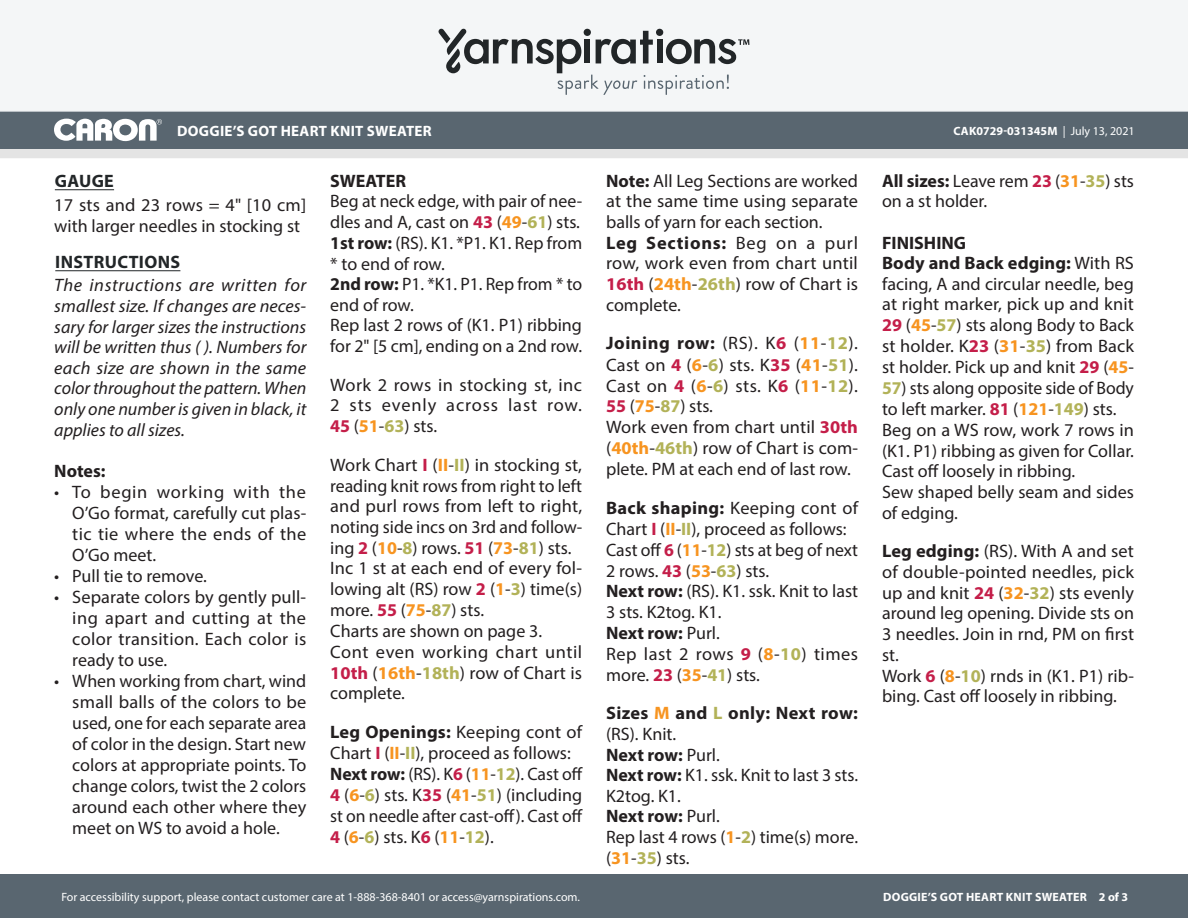
<style>
.page{position:relative;width:1188px;height:918px;background:#fff}
.page>*{position:absolute;margin:0;border:0;box-sizing:border-box;transform-origin:0 0}
.Body_-__Color_coded{font:18px/21px "Myriad Pro";color:#231f20;text-align:justify}
.Body_-__Color_coded-2{font:italic 18px/20.7px "Myriad Pro";color:#231f20;text-align:justify}
.Body_-__Color_coded-3{font:700 18px/20.7px "Myriad Pro";color:#231f20}
.Body_-__With_auto_st{font:18px/21px "Myriad Pro";color:#231f20}
.Body_-__Color_coded-4{font:18px/21px "Myriad Pro";letter-spacing:.025em;color:#231f20}
.Body_-_HEADERS_-_Und{font:700 18px "Myriad Pro";letter-spacing:.02em;color:#222628}
.t1{font:700 15px "Myriad Pro";letter-spacing:.02em;color:#fff}
.t2{font:12px "Myriad Pro";color:#fff}
.t3{font:700 12px "Myriad Pro";letter-spacing:.02em;color:#fff}
.t4{font:700 12px "Myriad Pro";color:#fff}
.s1{font-weight:400}
.s2{font-weight:700;color:#c41e49}
.s3{font-weight:700;color:#f79420}
.s4{font-weight:700;color:#b2b258}
.s5{font-weight:700}
.s6{color:#f79420}
.s7{color:#b2b258}
</style>
<div class="page">
<div style="left:0;top:875px;width:1188px;height:43px;background:#596670"></div>
<div style="left:0;top:149px;width:1188px;height:9px;background:#e4e4e4"></div>
<div style="left:0;top:111px;width:1188px;height:38px;background:#596670"></div>
<div style="left:0;top:0;width:1188px;height:112px;background:#f4f6f7"></div>
<svg style="left:438px;top:29px;width:311px;height:66px"></svg>
<svg style="left:54px;top:119px;width:108px;height:22px"></svg>
<hr style="left:55px;top:189px;width:59px;height:1px;background:#222628">
<hr style="left:55px;top:270px;width:125px;height:1px;background:#222628">
<p class="t1" style="left:177px;top:121px;width:256px">DOGGIE’S GOT HEART KNIT SWEATER</p>
<p class="t4" style="left:953px;top:123px;width:183px">CAK0729-031345M <span class="s1">| July 13, 2021</span></p>
<p class="Body_-_HEADERS_-_Und" style="left:55px;top:169px;width:61px">GAUGE</p>
<p class="Body_-__With_auto_st" style="left:54px;top:194px;width:253px">17 sts and 23 rows = 4" [10 cm] with larger needles in stocking st</p>
<p class="Body_-_HEADERS_-_Und" style="left:55px;top:250px;width:126px">INSTRUCTIONS</p>
<p class="Body_-__Color_coded-2" style="left:54px;top:275px;width:254px">The instructions are written for smallest size. If changes are neces&shy;sary for larger sizes the instructions will be written thus ( ). Numbers for each size are shown in the same color throughout the pattern. When only one number is given in black, it applies to all sizes.</p>
<p class="Body_-__Color_coded-3" style="left:54px;top:460px;width:53px">Notes:</p>
<p class="Body_-__Color_coded" style="left:72px;top:481px;width:236px;text-indent:-18px">• To begin working with the O’Go format, carefully cut plas&shy;tic tie where the ends of the O’Go meet.</p>
<p class="Body_-__Color_coded" style="left:54px;top:565px;width:154px">• Pull tie to remove.</p>
<p class="Body_-__Color_coded" style="left:72px;top:586px;width:236px;text-indent:-18px">• Separate colors by gently pull&shy;ing apart and cutting at the color transition. Each color is ready to use.</p>
<p class="Body_-__Color_coded" style="left:72px;top:670px;width:236px;text-indent:-18px">• When working from chart, wind small balls of the colors to be used, one for each separate area of color in the design. Start new colors at appropriate points. To change colors, twist the 2 colors around each other where they meet on WS to avoid a hole.</p>
<p class="Body_-__Color_coded-3" style="left:330px;top:170px;width:77px">SWEATER</p>
<p class="Body_-__Color_coded" style="left:330px;top:191px;width:253px">Beg at neck edge, with pair of nee&shy;dles and A, cast on <span class="s2">43</span> (<span class="s3">49</span>-<span class="s4">61</span>) sts.</p>
<p class="Body_-__Color_coded" style="left:330px;top:232px;width:253px"><span class="s5">1st row:</span> (RS). K1. *P1. K1. Rep from * to end of row.</p>
<p class="Body_-__Color_coded" style="left:330px;top:274px;width:253px"><span class="s5">2nd row:</span> P1. *K1. P1. Rep from * to end of row.</p>
<p class="Body_-__Color_coded" style="left:330px;top:315px;width:253px">Rep last 2 rows of (K1. P1) ribbing for 2" [5 cm], ending on a 2nd row.</p>
<p class="Body_-__Color_coded" style="left:330px;top:374px;width:253px">Work 2 rows in stocking st, inc 2 sts evenly across last row.<br><span class="s2">45</span> (<span class="s3">51</span>-<span class="s4">63</span>) sts.</p>
<p class="Body_-__Color_coded" style="left:330px;top:454px;width:254px">Work Chart <span class="s2">I</span> (<span class="s3">II</span>-<span class="s4">II</span>) in stocking st, reading knit rows from right to left and purl rows from left to right, noting side incs on 3rd and follow&shy;ing <span class="s2">2</span> (<span class="s3">10</span>-<span class="s4">8</span>) rows. <span class="s2">51</span> (<span class="s3">73</span>-<span class="s4">81</span>) sts.</p>
<p class="Body_-__Color_coded" style="left:330px;top:558px;width:253px">Inc 1 st at each end of every fol&shy;lowing alt (RS) row <span class="s2">2</span> (<span class="s3">1</span>-<span class="s4">3</span>) time(s) more. <span class="s2">55</span> (<span class="s3">75</span>-<span class="s4">87</span>) sts.</p>
<p class="Body_-__Color_coded" style="left:330px;top:620px;width:213px">Charts are shown on page 3.</p>
<p class="Body_-__Color_coded" style="left:330px;top:641px;width:253px">Cont even working chart until <span class="s2">10th</span> (<span class="s3">16th</span>-<span class="s4">18th</span>) row of Chart is complete.</p>
<p class="Body_-__Color_coded" style="left:330px;top:721px;width:253px"><span class="s5">Leg Openings:</span> Keeping cont of<br>Chart <span class="s2">I</span> (<span class="s3">II</span>-<span class="s4">II</span>), proceed as follows:</p>
<p class="Body_-__Color_coded" style="left:330px;top:763px;width:254px"><span class="s5">Next row:</span> (RS). K<span class="s2">6</span> (<span class="s3">11</span>-<span class="s4">12</span>). Cast off <span class="s2">4</span> (<span class="s3">6</span>-<span class="s4">6</span>) sts. K<span class="s2">35</span> (<span class="s3">41</span>-<span class="s4">51</span>) (including st on needle after cast-off). Cast off <span class="s2">4</span> (<span class="s3">6</span>-<span class="s4">6</span>) sts. K<span class="s2">6</span> (<span class="s3">11</span>-<span class="s4">12</span>).</p>
<p class="Body_-__Color_coded" style="left:606px;top:170px;width:254px"><span class="s5">Note:</span> All Leg Sections are worked at the same time using separate balls of yarn for each section.</p>
<p class="Body_-__Color_coded" style="left:606px;top:232px;width:253px"><span class="s5">Leg Sections:</span> Beg on a purl row, work even from chart until <span class="s2">16th</span> (<span class="s3">24th</span>-<span class="s4">26th</span>) row of Chart is complete.</p>
<p class="Body_-__Color_coded" style="left:606px;top:333px;width:253px"><span class="s5">Joining row:</span> (RS). K<span class="s2">6</span> (<span class="s3">11</span>-<span class="s4">12</span>).<br>Cast on <span class="s2">4</span> (<span class="s3">6</span>-<span class="s4">6</span>) sts. K<span class="s2">35</span> (<span class="s3">41</span>-<span class="s4">51</span>).<br>Cast on <span class="s2">4</span> (<span class="s3">6</span>-<span class="s4">6</span>) sts. K<span class="s2">6</span> (<span class="s3">11</span>-<span class="s4">12</span>).<br><span class="s2">55</span> (<span class="s3">75</span>-<span class="s4">87</span>) sts.</p>
<p class="Body_-__Color_coded" style="left:606px;top:417px;width:253px">Work even from chart until <span class="s2">30th </span>(<span class="s3">40th</span>-<span class="s4">46th</span>) row of Chart is com&shy;plete. PM at each end of last row.</p>
<p class="Body_-__Color_coded" style="left:606px;top:497px;width:253px"><span class="s5">Back shaping:</span> Keeping cont of<br>Chart <span class="s2">I</span> (<span class="s3">II</span>-<span class="s4">II</span>), proceed as follows:</p>
<p class="Body_-__Color_coded" style="left:606px;top:539px;width:253px">Cast off <span class="s2">6</span> (<span class="s3">11</span>-<span class="s4">12</span>) sts at beg of next<br>2 rows. <span class="s2">43</span> (<span class="s3">53</span>-<span class="s4">63</span>) sts.</p>
<p class="Body_-__Color_coded" style="left:606px;top:581px;width:253px"><span class="s5">Next row:</span> (RS). K1. ssk. Knit to last<br>3 sts. K2tog. K1.</p>
<p class="Body_-__Color_coded-3" style="left:606px;top:622px;width:115px">Next row: <span class="s1">Purl.</span></p>
<p class="Body_-__Color_coded-4" style="left:606px;top:643px;width:253px">Rep last 2 rows <span class="s2">9</span> (<span class="s3">8</span>-<span class="s4">10</span>) times more. <span class="s2">23</span> (<span class="s3">35</span>-<span class="s4">41</span>) sts.</p>
<p class="Body_-__Color_coded-3" style="left:606px;top:702px;width:253px">Sizes <span class="s6">M</span> and <span class="s7">L</span> only: Next row: <span class="s1">(RS). Knit.</span></p>
<p class="Body_-__Color_coded-3" style="left:606px;top:744px;width:115px">Next row: <span class="s1">Purl.</span></p>
<p class="Body_-__Color_coded" style="left:606px;top:764px;width:253px"><span class="s5">Next row:</span> K1. ssk. Knit to last 3 sts.<br>K2tog. K1.</p>
<p class="Body_-__Color_coded-3" style="left:606px;top:805px;width:115px">Next row: <span class="s1">Purl.</span></p>
<p class="Body_-__Color_coded" style="left:606px;top:826px;width:253px">Rep last 4 rows (<span class="s3">1</span>-<span class="s4">2</span>) time(s) more. (<span class="s3">31</span>-<span class="s4">35</span>) sts.</p>
<p class="Body_-__Color_coded" style="left:882px;top:170px;width:253px"><span class="s5">All sizes:</span> Leave rem <span class="s2">23</span> (<span class="s3">31</span>-<span class="s4">35</span>) sts on a st holder.</p>
<p class="Body_-__Color_coded-3" style="left:882px;top:232px;width:86px">FINISHING</p>
<p class="Body_-__Color_coded" style="left:882px;top:253px;width:253px"><span class="s5">Body and Back edging:</span> With RS facing, A and circular needle, beg at right marker, pick up and knit <span class="s2">29</span> (<span class="s3">45</span>-<span class="s4">57</span>) sts along Body to Back st holder. K<span class="s2">23</span> (<span class="s3">31</span>-<span class="s4">35</span>) from Back st holder. Pick up and knit <span class="s2">29</span> (<span class="s3">45</span>-</p>
<p class="Body_-__Color_coded" style="left:882px;top:378px;width:253px"><span class="s4">57</span>) sts along opposite side of Body to left marker. <span class="s2">81</span> (<span class="s3">121</span>-<span class="s4">149</span>) sts.</p>
<p class="Body_-__Color_coded" style="left:882px;top:419px;width:254px">Beg on a WS row, work 7 rows in (K1. P1) ribbing as given for Collar.<br>Cast off loosely in ribbing.</p>
<p class="Body_-__Color_coded" style="left:882px;top:481px;width:253px">Sew shaped belly seam and sides of edging.</p>
<p class="Body_-__Color_coded" style="left:882px;top:541px;width:254px"><span class="s5">Leg edging:</span> (RS). With A and set of double-pointed needles, pick up and knit <span class="s2">24</span> (<span class="s3">32</span>-<span class="s4">32</span>) sts evenly around leg opening. Divide sts on 3 needles. Join in rnd, PM on first st.</p>
<p class="Body_-__Color_coded" style="left:882px;top:665px;width:253px">Work <span class="s2">6</span> (<span class="s3">8</span>-<span class="s4">10</span>) rnds in (K1. P1) rib&shy;bing. Cast off loosely in ribbing.</p>
<p class="t2" style="left:61px;top:889px;width:520px">For accessibility support, please contact customer care at 1-888-368-8401 or access@yarnspirations.com.</p>
<p class="t3" style="left:883px;top:889px;width:246px">DOGGIE’S GOT HEART KNIT SWEATER 2 of 3</p>
</div>
